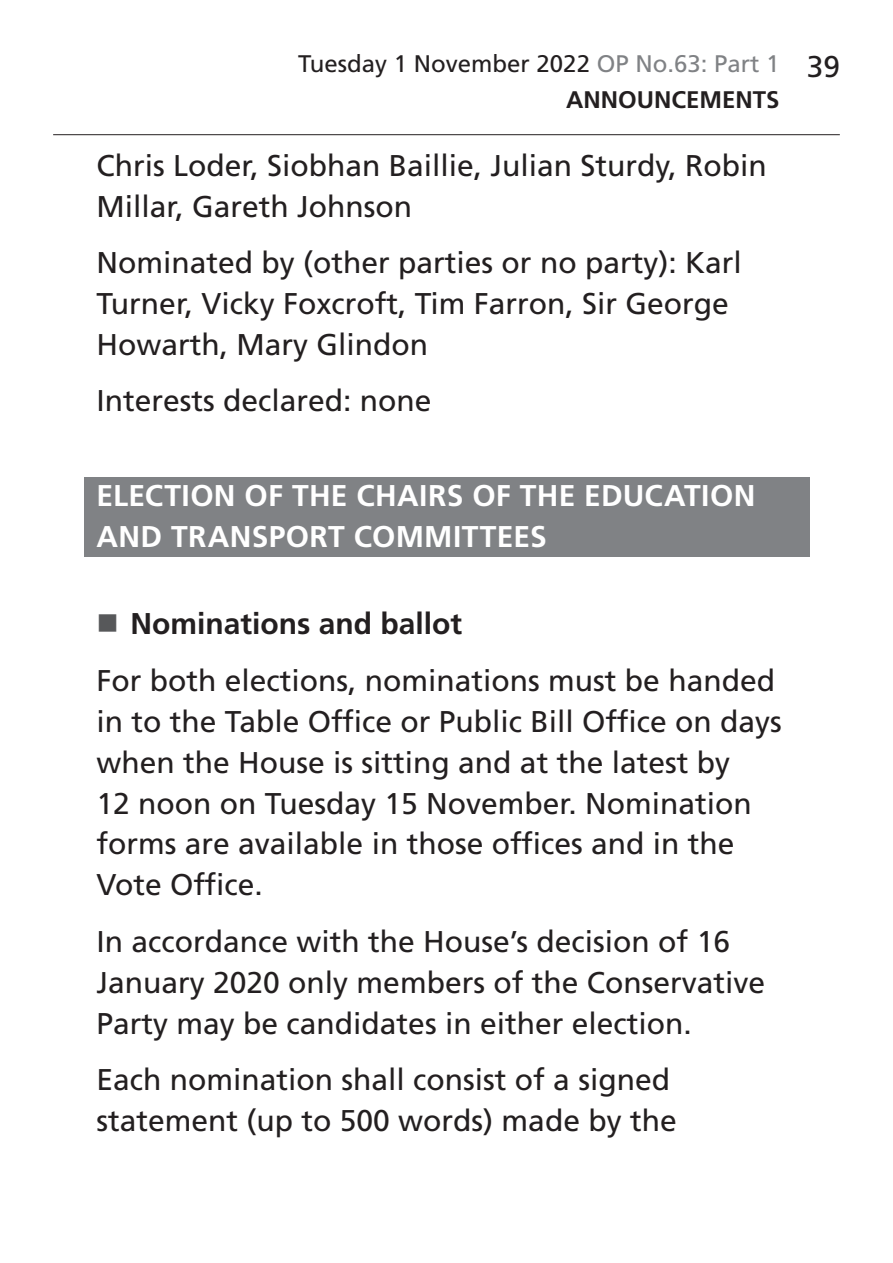
<style>
.page{position:relative;width:893px;height:1263px;background:#fff}
.page>*{position:absolute;margin:0;border:0;box-sizing:border-box;transform-origin:0 0}
.t1{font:30px/41px "Frutiger LT Std";color:#231f20}
.t2{font:700 30px/41px "Frutiger LT Std";letter-spacing:.01em;color:#fff}
.t3{font:700 30px "Frutiger LT Std";color:#231f20}
.t4{font:24px/35.5px "Frutiger LT Std";color:#231f20}
.s1{color:#808285}
.s2{font-weight:700}
</style>
<div class="page">
<hr style="left:53px;top:134px;width:787px;height:1px;background:#231f20">
<div style="left:84px;top:477px;width:725px;height:80px;background:#808285"></div>
<p class="t4" style="left:566px;top:46px;width:215px;text-indent:-268px">Tuesday 1 November 2022 <span class="s1">OP No.63: Part 1<br></span><span class="s2">Announcements</span></p>
<p class="t1" style="left:807px;top:46px;width:35px">39</p>
<p class="t1" style="left:97px;top:145px;width:672px">Chris Loder, Siobhan Baillie, Julian Sturdy, Robin<br>Millar, Gareth Johnson</p>
<p class="t1" style="left:97px;top:242px;width:647px">Nominated by (other parties or no party): Karl<br>Turner, Vicky Foxcroft, Tim Farron, Sir George<br>Howarth, Mary Glindon</p>
<p class="t1" style="left:97px;top:380px;width:337px">Interests declared: none</p>
<p class="t2" style="left:97px;top:475px;width:660px">ELECTION OF THE CHAIRS OF THE EDUCATION<br>AND TRANSPORT COMMITTEES</p>
<p class="t3" style="left:131px;top:606px;width:333px">Nominations and ballot</p>
<p class="t1" style="left:97px;top:660px;width:687px">For both elections, nominations must be handed in to the Table Office or Public Bill Office on days when the House is sitting and at the latest by<br>12 noon on Tuesday 15 November. Nomination forms are available in those offices and in the Vote Office.</p>
<p class="t1" style="left:97px;top:921px;width:670px">In accordance with the House’s decision of 16<br>January 2020 only members of the Conservative<br>Party may be candidates in either election.</p>
<p class="t1" style="left:97px;top:1059px;width:582px">Each nomination shall consist of a signed statement (up to 500 words) made by the</p>
</div>
